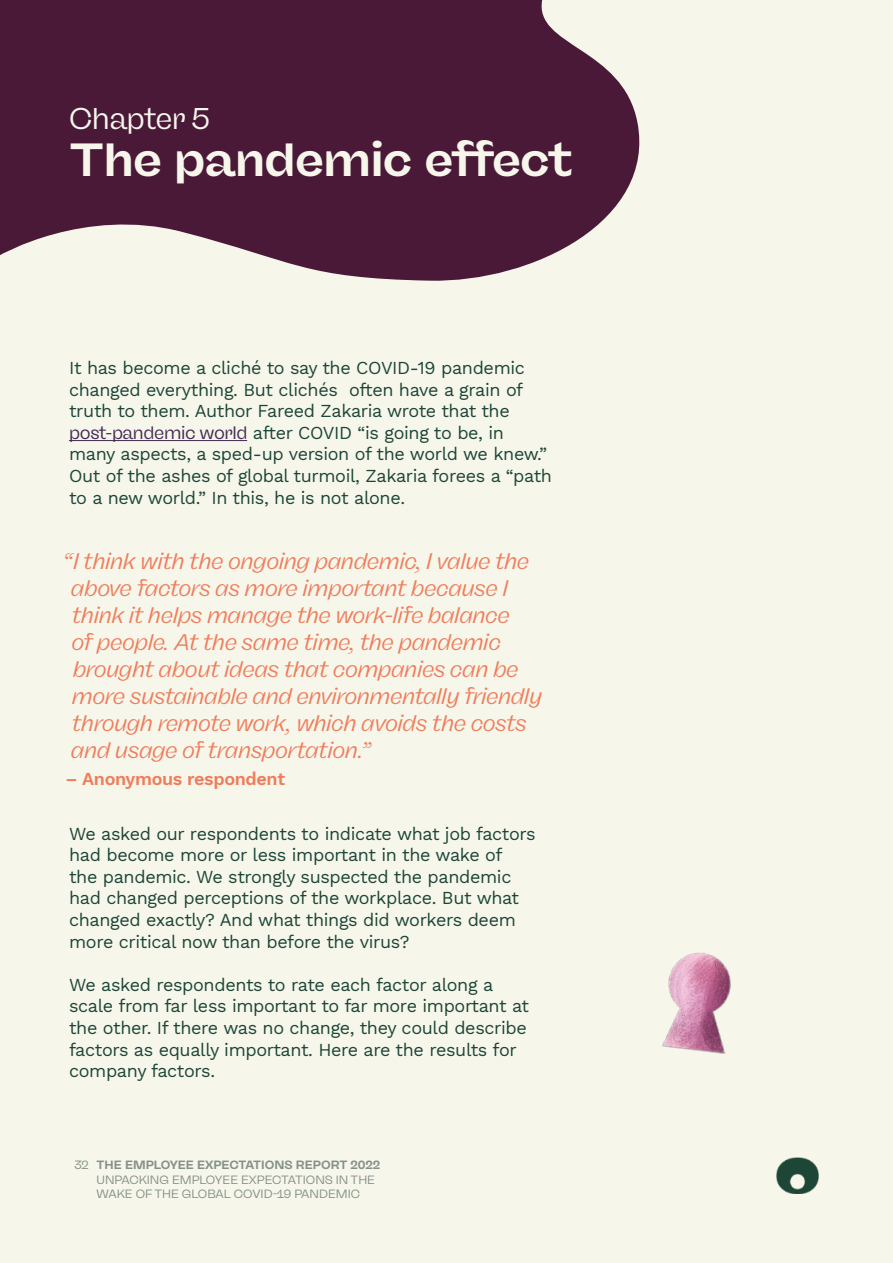
<style>
.page{position:relative;width:893px;height:1263px;background:#f6f6eb}
.page>*{position:absolute;margin:0;border:0;box-sizing:border-box;transform-origin:0 0}
.t1{font:700 expanded 46.5px "Freigeist";letter-spacing:-.02em;color:#f6f6eb}
.t2{font:30px "Freigeist";letter-spacing:-.02em;color:#f6f6eb}
.t3{font:italic 22.5px/27px "Freigeist";letter-spacing:-.02em;color:#ef7d5b}
.t4{font:18px/21.6px "Work Sans";letter-spacing:-.02em;color:#1d4637}
.t5{font:600 18px "Work Sans";letter-spacing:-.02em;color:#ef7d5b}
.t6{font:12px/14.4px "Freigeist";color:#849188}
.s1{font-family:"Freigeist";color:#422951}
.s2{font-weight:700}
</style>
<div class="page">
<img style="left:776px;top:1158px;width:43px;height:35px">
<svg style="left:0;top:0;width:640px;height:281px;background:#623851"></svg>
<hr style="left:69px;top:440px;width:178px;height:1px;background:#422951">
<img style="left:662px;top:952px;width:69px;height:102px">
<p class="t2" style="left:69px;top:101px;width:142px">Chapter 5</p>
<p class="t1" style="left:69px;top:131px;width:505px">The pandemic effect</p>
<p class="t4" style="left:69px;top:356px;width:484px">It has become a cliché to say the COVID-19 pandemic changed everything. But clichés often have a grain of truth to them. Author Fareed Zakaria wrote that the <span class="s1">post-pandemic world</span> after COVID “is going to be, in many aspects, a sped-up version of the world we knew.” Out of the ashes of global turmoil, Zakaria forees a “path to a new world.” In this, he is not alone.</p>
<p class="t3" style="left:71px;top:548px;width:473px;text-indent:-8px">“I think with the ongoing pandemic, I value the above factors as more important because I think it helps manage the work-life balance<br>of people. At the same time, the pandemic brought about ideas that companies can be more sustainable and environmentally friendly through remote work, which avoids the costs and usage of transportation.”</p>
<p class="t5" style="left:66px;top:765px;width:221px">– Anonymous respondent</p>
<p class="t4" style="left:69px;top:822px;width:468px">We asked our respondents to indicate what job factors had become more or less important in the wake of<br>the pandemic. We strongly suspected the pandemic had changed perceptions of the workplace. But what changed exactly? And what things did workers deem more critical now than before the virus?</p>
<p class="t4" style="left:69px;top:973px;width:462px">We asked respondents to rate each factor along a scale from far less important to far more important at the other. If there was no change, they could describe factors as equally important. Here are the results for company factors.</p>
<p class="t6" style="left:97px;top:1158px;width:285px;text-indent:-22px">32 <span class="s2">THE EMPLOYEE EXPECTATIONS REPORT 2022<br></span>UNPACKING EMPLOYEE EXPECTATIONS IN THE<br>WAKE OF THE GLOBAL COVID-19 PANDEMIC</p>
</div>
